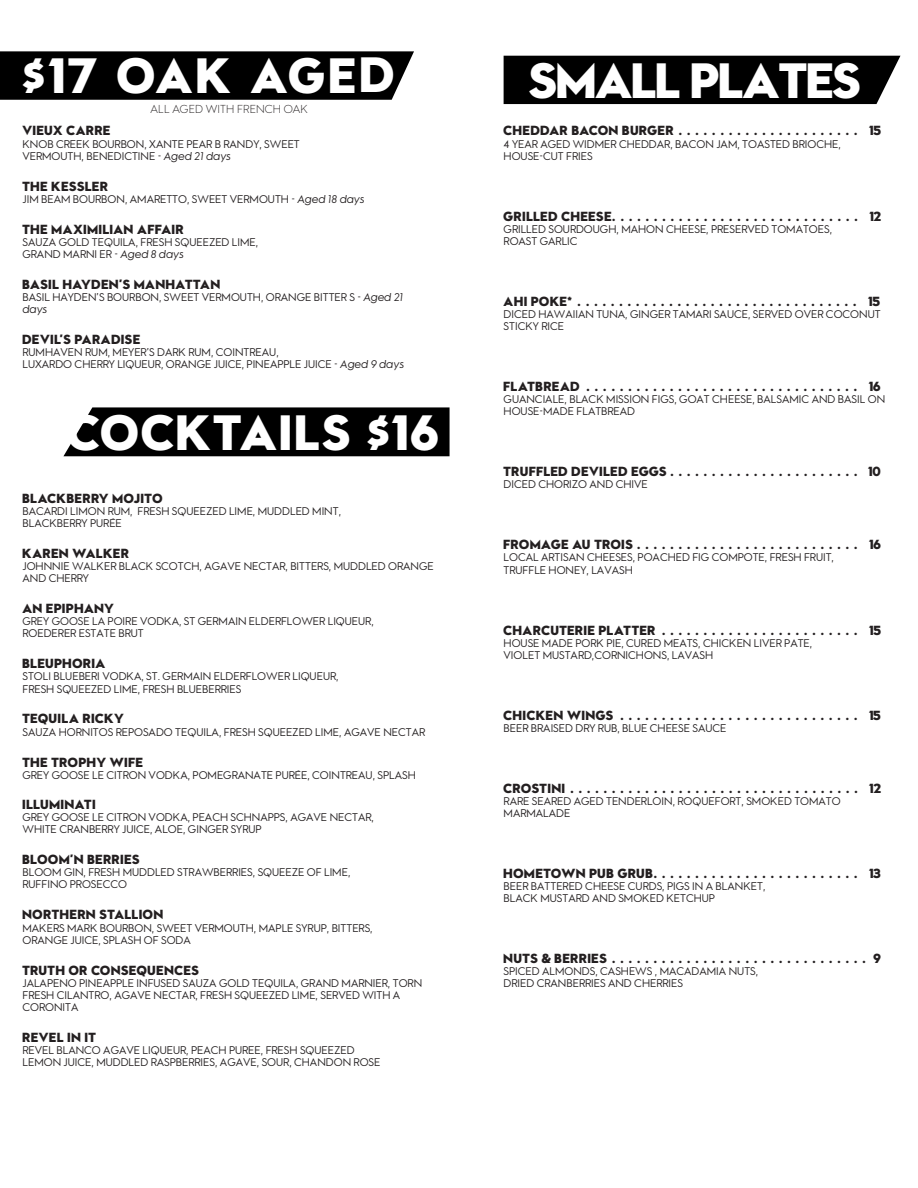
<style>
.page{position:relative;width:918px;height:1188px;background:#fff}
.page>*{position:absolute;margin:0;border:0;box-sizing:border-box;transform-origin:0 0}
.t1{font:700 45px "W Sans New";letter-spacing:.07em;color:#fff}
.t2{font:700 45px "W Sans New";color:#fff}
.t3{font:700 45px "W Sans New";letter-spacing:.09em;color:#fff}
.t4{font:700 12px "W Sans New";letter-spacing:.06em;color:#231f20}
.t5{font:300 10.5px "W Sans New";letter-spacing:.01em;color:#231f20}
.t6{font:10.2px/12.1px "W Sans New";color:#231f20}
.s1{font-style:italic}
</style>
<div class="page">
<div style="left:0;top:51px;width:414px;height:49px;background:#000"></div>
<div style="left:63px;top:407px;width:387px;height:49px;background:#000"></div>
<div style="left:504px;top:56px;width:396px;height:48px;background:#000"></div>
<h1 class="t3" style="left:23px;top:51px;width:373px">$17 OAK AGED</h1>
<p class="t5" style="left:151px;top:103px;width:159px">ALL AGED WITH FRENCH OAK</p>
<p class="t4" style="left:22px;top:124px;width:89px">VIEUX CARRE</p>
<p class="t6" style="left:22px;top:138px;width:279px">KNOB CREEK BOURBON, XANTE PEAR B RANDY, SWEET<br>VERMOUTH, BENEDICTINE - <span class="s1">Aged 21 days</span></p>
<p class="t4" style="left:22px;top:180px;width:87px">THE KESSLER</p>
<p class="t6" style="left:22px;top:193px;width:343px">JIM BEAM BOURBON, AMARETTO, SWEET VERMOUTH - <span class="s1">Aged 18 days</span></p>
<p class="t4" style="left:22px;top:223px;width:162px">THE MAXIMILIAN AFFAIR</p>
<p class="t6" style="left:22px;top:236px;width:237px">SAUZA GOLD TEQUILA, FRESH SQUEEZED LIME,<br>GRAND MARNI ER - <span class="s1">Aged 8 days</span></p>
<p class="t4" style="left:22px;top:278px;width:199px">BASIL HAYDEN’S MANHATTAN</p>
<p class="t6" style="left:22px;top:291px;width:382px">BASIL HAYDEN’S BOURBON, SWEET VERMOUTH, ORANGE BITTER S - <span class="s1">Aged 21 days</span></p>
<p class="t4" style="left:22px;top:333px;width:119px">DEVIL’S PARADISE</p>
<p class="t6" style="left:22px;top:347px;width:383px">RUMHAVEN RUM, MEYER’S DARK RUM, COINTREAU,<br>LUXARDO CHERRY LIQUEUR, ORANGE JUICE, PINEAPPLE JUICE - <span class="s1">Aged 9 days</span></p>
<h1 class="t1" style="left:67px;top:408px;width:373px">COCKTAILS $16</h1>
<p class="t4" style="left:22px;top:492px;width:142px">BLACKBERRY MOJITO</p>
<p class="t6" style="left:22px;top:505px;width:320px">BACARDI LIMON RUM, FRESH SQUEEZED LIME, MUDDLED MINT,<br>BLACKBERRY PURÉE</p>
<p class="t4" style="left:22px;top:547px;width:108px">KAREN WALKER</p>
<p class="t6" style="left:22px;top:560px;width:413px">JOHNNIE WALKER BLACK SCOTCH, AGAVE NECTAR, BITTERS, MUDDLED ORANGE<br>AND CHERRY</p>
<p class="t4" style="left:22px;top:602px;width:93px">AN EPIPHANY</p>
<p class="t6" style="left:22px;top:616px;width:353px">GREY GOOSE LA POIRE VODKA, ST GERMAIN ELDERFLOWER LIQUEUR,<br>ROEDERER ESTATE BRUT</p>
<p class="t4" style="left:22px;top:657px;width:84px">BLEUPHORIA</p>
<p class="t6" style="left:22px;top:671px;width:318px">STOLI BLUEBERI VODKA, ST. GERMAIN ELDERFLOWER LIQUEUR,<br>FRESH SQUEEZED LIME, FRESH BLUEBERRIES</p>
<p class="t4" style="left:22px;top:712px;width:103px">TEQUILA RICKY</p>
<p class="t6" style="left:22px;top:726px;width:404px">SAUZA HORNITOS REPOSADO TEQUILA, FRESH SQUEEZED LIME, AGAVE NECTAR</p>
<p class="t4" style="left:22px;top:755px;width:122px">THE TROPHY WIFE</p>
<p class="t6" style="left:22px;top:769px;width:395px">GREY GOOSE LE CITRON VODKA, POMEGRANATE PURÉE, COINTREAU, SPLASH</p>
<p class="t4" style="left:22px;top:798px;width:74px">ILLUMINATI</p>
<p class="t6" style="left:22px;top:812px;width:353px">GREY GOOSE LE CITRON VODKA, PEACH SCHNAPPS, AGAVE NECTAR,<br>WHITE CRANBERRY JUICE, ALOE, GINGER SYRUP</p>
<p class="t4" style="left:22px;top:853px;width:118px">BLOOM’N BERRIES</p>
<p class="t6" style="left:22px;top:867px;width:329px">BLOOM GIN, FRESH MUDDLED STRAWBERRIES, SQUEEZE OF LIME,<br>RUFFINO PROSECCO</p>
<p class="t4" style="left:22px;top:908px;width:142px">NORTHERN STALLION</p>
<p class="t6" style="left:22px;top:922px;width:352px">MAKERS MARK BOURBON, SWEET VERMOUTH, MAPLE SYRUP, BITTERS,<br>ORANGE JUICE, SPLASH OF SODA</p>
<p class="t4" style="left:22px;top:963px;width:178px">TRUTH OR CONSEQUENCES</p>
<p class="t6" style="left:22px;top:977px;width:401px">JALAPENO PINEAPPLE INFUSED SAUZA GOLD TEQUILA, GRAND MARNIER, TORN<br>FRESH CILANTRO, AGAVE NECTAR, FRESH SQUEEZED LIME, SERVED WITH A<br>CORONITA</p>
<p class="t4" style="left:22px;top:1031px;width:75px">REVEL IN IT</p>
<p class="t6" style="left:22px;top:1044px;width:359px">REVEL BLANCO AGAVE LIQUEUR, PEACH PUREE, FRESH SQUEEZED<br>LEMON JUICE, MUDDLED RASPBERRIES, AGAVE, SOUR, CHANDON ROSE</p>
<h1 class="t2" style="left:529px;top:56px;width:332px">SMALL PLATES</h1>
<p class="t4" style="left:504px;top:124px;width:379px">CHEDDAR BACON BURGER . . . . . . . . . . . . . . . . . . . . . . 15</p>
<p class="t6" style="left:504px;top:138px;width:339px">4 YEAR AGED WIDMER CHEDDAR, BACON JAM, TOASTED BRIOCHE,<br>HOUSE-CUT FRIES</p>
<p class="t4" style="left:504px;top:210px;width:379px">GRILLED CHEESE. . . . . . . . . . . . . . . . . . . . . . . . . . . . . . 12</p>
<p class="t6" style="left:504px;top:223px;width:330px">GRILLED SOURDOUGH, MAHON CHEESE, PRESERVED TOMATOES,<br>ROAST GARLIC</p>
<p class="t4" style="left:504px;top:295px;width:378px">AHI POKE* . . . . . . . . . . . . . . . . . . . . . . . . . . . . . . . . . . 15</p>
<p class="t6" style="left:504px;top:308px;width:379px">DICED HAWAIIAN TUNA, GINGER TAMARI SAUCE, SERVED OVER COCONUT<br>STICKY RICE</p>
<p class="t4" style="left:504px;top:380px;width:378px">FLATBREAD . . . . . . . . . . . . . . . . . . . . . . . . . . . . . . . . . 16</p>
<p class="t6" style="left:504px;top:394px;width:383px">GUANCIALE, BLACK MISSION FIGS, GOAT CHEESE, BALSAMIC AND BASIL ON<br>HOUSE-MADE FLATBREAD</p>
<p class="t4" style="left:504px;top:465px;width:379px">TRUFFLED DEVILED EGGS . . . . . . . . . . . . . . . . . . . . . . . 10</p>
<p class="t6" style="left:504px;top:479px;width:146px">DICED CHORIZO AND CHIVE</p>
<p class="t4" style="left:504px;top:538px;width:379px">FROMAGE AU TROIS . . . . . . . . . . . . . . . . . . . . . . . . . . . 16</p>
<p class="t6" style="left:504px;top:552px;width:332px">LOCAL ARTISAN CHEESES, POACHED FIG COMPOTE, FRESH FRUIT,<br>TRUFFLE HONEY, LAVASH</p>
<p class="t4" style="left:504px;top:623px;width:379px">CHARCUTERIE PLATTER . . . . . . . . . . . . . . . . . . . . . . . . 15</p>
<p class="t6" style="left:504px;top:637px;width:310px">HOUSE MADE PORK PIE, CURED MEATS, CHICKEN LIVER PATE,<br>VIOLET MUSTARD,CORNICHONS, LAVASH</p>
<p class="t4" style="left:504px;top:709px;width:379px">CHICKEN WINGS . . . . . . . . . . . . . . . . . . . . . . . . . . . . . 15</p>
<p class="t6" style="left:504px;top:722px;width:224px">BEER BRAISED DRY RUB, BLUE CHEESE SAUCE</p>
<p class="t4" style="left:504px;top:782px;width:379px">CROSTINI . . . . . . . . . . . . . . . . . . . . . . . . . . . . . . . . . . . 12</p>
<p class="t6" style="left:504px;top:795px;width:339px">RARE SEARED AGED TENDERLOIN, ROQUEFORT, SMOKED TOMATO<br>MARMALADE</p>
<p class="t4" style="left:504px;top:867px;width:379px">HOMETOWN PUB GRUB. . . . . . . . . . . . . . . . . . . . . . . . . 13</p>
<p class="t6" style="left:504px;top:881px;width:263px">BEER BATTERED CHEESE CURDS, PIGS IN A BLANKET,<br>BLACK MUSTARD AND SMOKED KETCHUP</p>
<p class="t4" style="left:504px;top:952px;width:379px">NUTS &amp; BERRIES . . . . . . . . . . . . . . . . . . . . . . . . . . . . . . . 9</p>
<p class="t6" style="left:504px;top:966px;width:256px">SPICED ALMONDS, CASHEWS , MACADAMIA NUTS,<br>DRIED CRANBERRIES AND CHERRIES</p>
</div>
